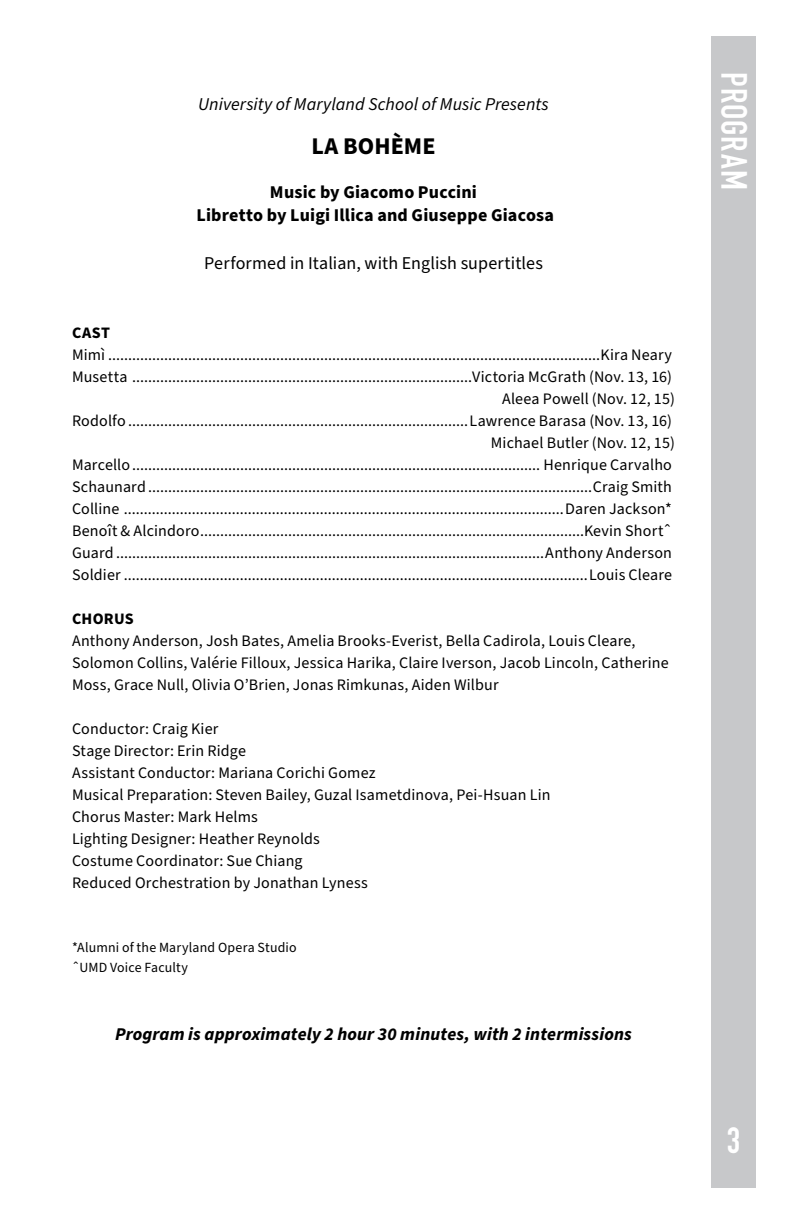
<style>
.page{position:relative;width:792px;height:1224px;background:#fff}
.page>*{position:absolute;margin:0;border:0;box-sizing:border-box;transform-origin:0 0}
.t1{font:700 36px "DIN Condensed";letter-spacing:.025em;color:#fff}
.t2{font:700 24px "Source Sans Pro";color:#000}
.t3{font:700 18px/24px "Source Sans Pro";letter-spacing:.01em;color:#000;text-align:center}
.t4{font:italic 700 18px "Source Sans Pro";letter-spacing:.01em;color:#000}
.t5{font:italic 18px "Source Sans Pro";letter-spacing:.005em;color:#000}
.t6{font:18px "Source Sans Pro";letter-spacing:.005em;color:#000}
.t7{font:16px/22px "Source Sans Pro";letter-spacing:.01em;color:#000}
.t8{font:700 16px "Source Sans Pro";letter-spacing:.02em;color:#000}
.t9{font:14px/20px "Source Sans Pro";letter-spacing:.015em;color:#000}
</style>
<div class="page">
<div style="left:711px;top:36px;width:45px;height:1152px;background:#c7c8ca"></div>
<p class="t5" style="left:198px;top:92px;width:352px">University of Maryland School of Music Presents</p>
<h2 class="t2" style="left:311px;top:129px;width:126px">LA BOHÈME</h2>
<p class="t3" style="left:197px;top:180px;width:359px">Music by Giacomo Puccini<br>Libretto by Luigi Illica and Giuseppe Giacosa</p>
<p class="t6" style="left:204px;top:251px;width:340px">Performed in Italian, with English supertitles</p>
<p class="t8" style="left:72px;top:321px;width:40px">CAST</p>
<p class="t7" style="left:72px;top:344px;width:604px;text-align:right">Mimì ...........................................................................................................................Kira Neary Musetta .....................................................................................Victoria McGrath (Nov. 13, 16)<br>Aleea Powell (Nov. 12, 15)<br>Rodolfo .....................................................................................Lawrence Barasa (Nov. 13, 16)<br>Michael Butler (Nov. 12, 15)<br>Marcello...................................................................................................... Henrique Carvalho Schaunard...............................................................................................................Craig Smith Colline ..............................................................................................................Daren Jackson* Benoît &amp; Alcindoro................................................................................................Kevin Shortˆ Guard ...........................................................................................................Anthony Anderson Soldier ....................................................................................................................Louis Cleare</p>
<p class="t8" style="left:72px;top:607px;width:63px">CHORUS</p>
<p class="t7" style="left:72px;top:630px;width:598px">Anthony Anderson, Josh Bates, Amelia Brooks-Everist, Bella Cadirola, Louis Cleare,<br>Solomon Collins, Valérie Filloux, Jessica Harika, Claire Iverson, Jacob Lincoln, Catherine<br>Moss, Grace Null, Olivia O’Brien, Jonas Rimkunas, Aiden Wilbur</p>
<p class="t7" style="left:72px;top:718px;width:480px">Conductor: Craig Kier<br>Stage Director: Erin Ridge<br>Assistant Conductor: Mariana Corichi Gomez<br>Musical Preparation: Steven Bailey, Guzal Isametdinova, Pei-Hsuan Lin Chorus Master: Mark Helms<br>Lighting Designer: Heather Reynolds<br>Costume Coordinator: Sue Chiang<br>Reduced Orchestration by Jonathan Lyness</p>
<p class="t9" style="left:72px;top:937px;width:226px">*Alumni of the Maryland Opera Studio ˆUMD Voice Faculty</p>
<p class="t4" style="left:115px;top:1021px;width:518px">Program is approximately 2 hour 30 minutes, with 2 intermissions</p>
<h1 class="t1" style="left:758px;top:72px;width:119px;rotate:90deg">PROGRAM</h1>
<h1 class="t1" style="left:727px;top:1116px;width:15px">3</h1>
</div>
